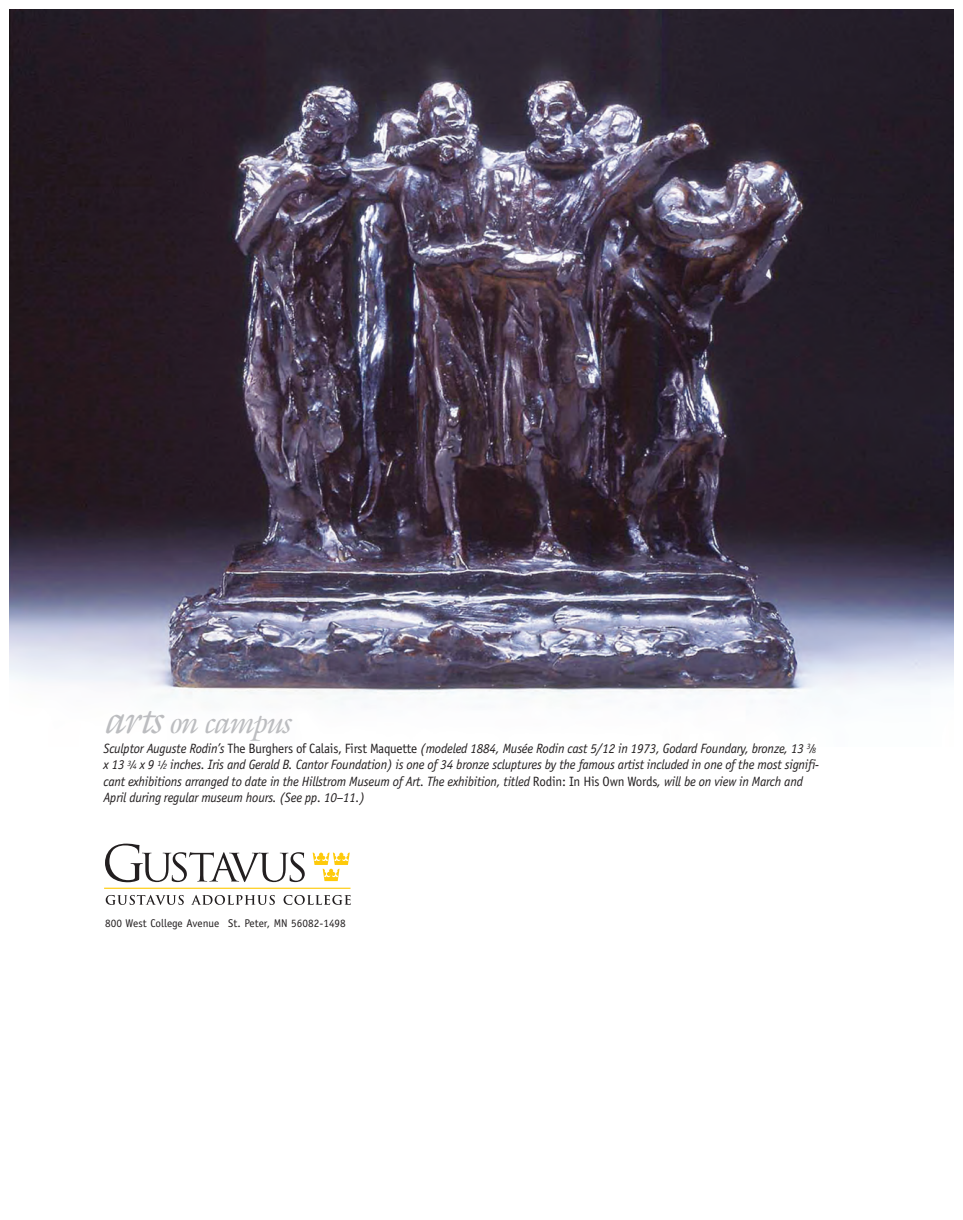
<style>
.page{position:relative;width:963px;height:1220px;background:#fff}
.page>*{position:absolute;margin:0;border:0;box-sizing:border-box;transform-origin:0 0}
.t1{font:italic 31.5px "Galliard";letter-spacing:-.065em;color:#bcbdc0}
.t2{font:italic 13.5px/16.2px "Officina Sans";letter-spacing:-.015em;color:#231f20}
.t3{font:11.25px "Officina Sans";color:#231f20}
.s1{font-size:40.5px}
.s2{font-style:normal}
.s3{font-size:8.1px}
</style>
<div class="page">
<hr style="left:104px;top:887px;width:247px;height:1px;background:#feca0a">
<svg style="left:313px;top:852px;width:37px;height:29px"></svg>
<svg style="left:105px;top:843px;width:200px;height:39px"></svg>
<svg style="left:106px;top:895px;width:78px;height:10px"></svg>
<svg style="left:191px;top:895px;width:84px;height:10px"></svg>
<svg style="left:284px;top:895px;width:67px;height:10px"></svg>
<img style="left:9px;top:9px;width:945px;height:691px">
<h1 class="t1" style="left:104px;top:710px;width:188px"><span class="s1">arts</span> on campus</h1>
<p class="t2" style="left:103px;top:741px;width:717px">Sculptor Auguste Rodin’s <span class="s2">The Burghers of Calais, First Maquette</span> (modeled 1884, Musée Rodin cast 5/12 in 1973, Godard Foundary, bronze, 13 <sup>3</sup>⁄<span class="s3">8 </span>x 13 <sup>3</sup>⁄<span class="s3">4</span> x 9 <sup>1</sup>⁄<span class="s3">2</span> inches. Iris and Gerald B. Cantor Foundation) is one of 34 bronze scluptures by the famous artist included in one of the most signifi&shy;cant exhibitions arranged to date in the Hillstrom Museum of Art. The exhibition, titled <span class="s2">Rodin: In His Own Words</span>, will be on view in March and April during regular museum hours. (See pp. 10–11.)</p>
<p class="t3" style="left:105px;top:919px;width:242px">800 West College Avenue St. Peter, MN 56082-1498</p>
</div>
